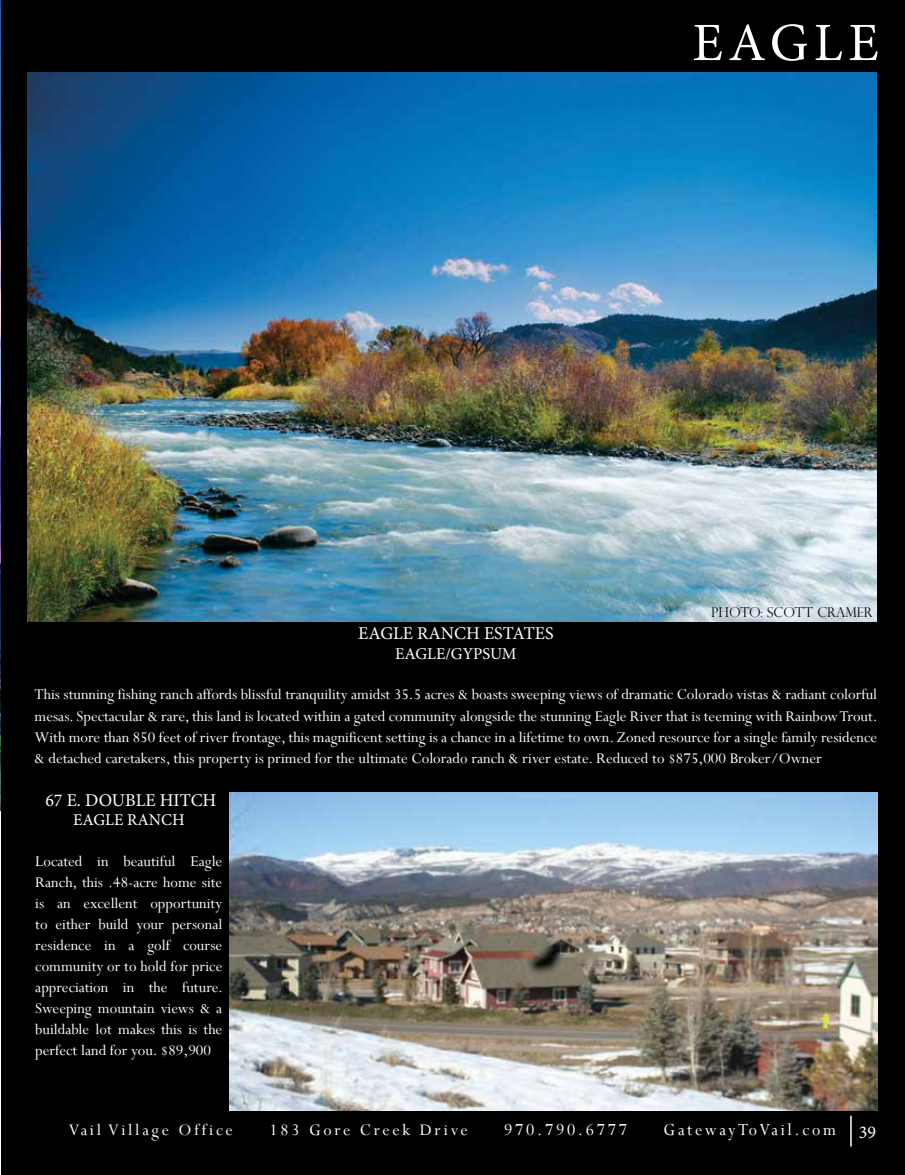
<style>
.page{position:relative;width:905px;height:1175px;background:#fff}
.page>*{position:absolute;margin:0;border:0;box-sizing:border-box;transform-origin:0 0}
.t1{font:54px "Minion Pro";letter-spacing:.1em;color:#fff}
.t2{font:18.9px "Perpetua";letter-spacing:.15em;color:#fff;scale:.95 1}
.t3{font:18px "Perpetua";letter-spacing:.15em;color:#fff}
.t4{font:18px "Minion Pro";color:#fff}
.t5{font:16.5px/21px "Perpetua";color:#fff;text-align:justify}
.t6{font:16.5px "Minion Pro";color:#fff}
.t7{font:300 13.5px "Perpetua Titling";color:#000}
</style>
<div class="page">
<div style="left:1px;top:0;width:903px;height:1174px;background:#000"></div>
<hr style="left:850px;top:1115px;width:1px;height:31px;background:#fff">
<img style="left:0;top:0;width:1px;height:810px">
<img style="left:230px;top:792px;width:648px;height:318px">
<img style="left:28px;top:73px;width:848px;height:548px">
<h1 class="t1" style="left:692px;top:7px;width:188px">EAGLE</h1>
<p class="t7" style="left:711px;top:604px;width:163px">PHOTO: SCOTT CRAMER</p>
<p class="t4" style="left:358px;top:621px;width:197px">EAGLE RANCH ESTATES</p>
<p class="t6" style="left:395px;top:642px;width:123px">EAGLE/GYPSUM</p>
<p class="t5" style="left:35px;top:684px;width:844px">This stunning fishing ranch affords blissful tranquility amidst 35.5 acres &amp; boasts sweeping views of dramatic Colorado vistas &amp; radiant colorful mesas. Spectacular &amp; rare, this land is located within a gated community alongside the stunning Eagle River that is teeming with Rainbow Trout.<br>With more than 850 feet of river frontage, this magnificent setting is a chance in a lifetime to own. Zoned resource for a single family residence &amp; detached caretakers, this property is primed for the ultimate Colorado ranch &amp; river estate. Reduced to $875,000 Broker/Owner</p>
<p class="t4" style="left:45px;top:788px;width:172px">67 E. DOUBLE HITCH</p>
<p class="t6" style="left:73px;top:809px;width:113px">EAGLE RANCH</p>
<p class="t5" style="left:35px;top:850px;width:189px">Located in beautiful Eagle Ranch, this .48-acre home site is an excellent opportunity to either build your personal residence in a golf course community or to hold for price appreciation in the future.<br>Sweeping mountain views &amp; a buildable lot makes this is the perfect land for you. $89,900</p>
<p class="t3" style="left:69px;top:1118px;width:165px">Vail Village Office</p>
<p class="t3" style="left:269px;top:1118px;width:200px">183 Gore Creek Drive</p>
<p class="t2" style="left:504px;top:1118px;width:131px">970.790.6777</p>
<p class="t2" style="left:663px;top:1118px;width:225px">GatewayToVail.com <sub>39</sub></p>
</div>
